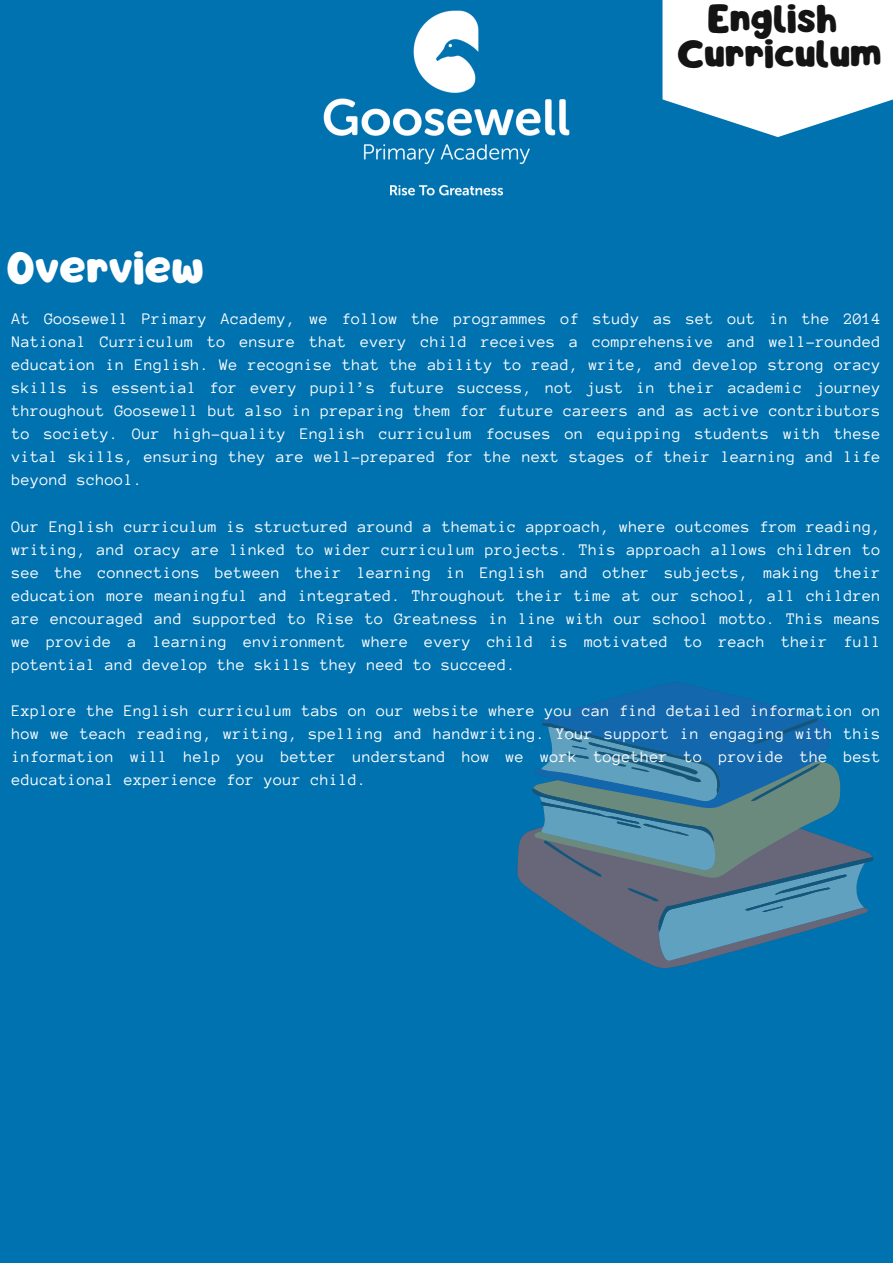
<style>
.page{position:relative;width:893px;height:1263px;background:#0072b0}
.page>*{position:absolute;margin:0;border:0;box-sizing:border-box;transform-origin:0 0}
.t1{font:40.12px "Mango";color:#fff}
.t2{font:34.95px "Mango";color:#141414}
.t3{font:16.5px/23.1px "Anonymous Pro";letter-spacing:.02em;color:#fff;text-align:justify}
</style>
<div class="page">
<img style="left:323px;top:10px;width:247px;height:186px">
<svg style="left:662px;top:0;width:231px;height:137px;background:#d9e9f3"></svg>
<svg style="left:517px;top:830px;width:181px;height:139px"></svg>
<svg style="left:532px;top:682px;width:342px;height:279px"></svg>
<p class="t1" style="left:6px;top:251px;width:199px">Overview</p>
<p class="t2" style="left:707px;top:4px;width:131px">English</p>
<p class="t2" style="left:677px;top:38px;width:206px">Curriculum</p>
<p class="t3" style="left:12px;top:307px;width:870px">At Goosewell Primary Academy, we follow the programmes of study as set out in the 2014<br>National Curriculum to ensure that every child receives a comprehensive and well-rounded education in English. We recognise that the ability to read, write, and develop strong oracy skills is essential for every pupil’s future success, not just in their academic journey throughout Goosewell but also in preparing them for future careers and as active contributors to society. Our high-quality English curriculum focuses on equipping students with these vital skills, ensuring they are well-prepared for the next stages of their learning and life beyond school.</p>
<h2 class="t3" style="left:12px;top:515px;width:870px">Our English curriculum is structured around a thematic approach, where outcomes from reading, writing, and oracy are linked to wider curriculum projects. This approach allows children to see the connections between their learning in English and other subjects, making their education more meaningful and integrated. Throughout their time at our school, all children are encouraged and supported to Rise to Greatness in line with our school motto. This means we provide a learning environment where every child is motivated to reach their full potential and develop the skills they need to succeed.</h2>
<h2 class="t3" style="left:12px;top:699px;width:870px">Explore the English curriculum tabs on our website where you can find detailed information on how we teach reading, writing, spelling and handwriting. Your support in engaging with this information will help you better understand how we work together to provide the best educational experience for your child.</h2>
</div>
